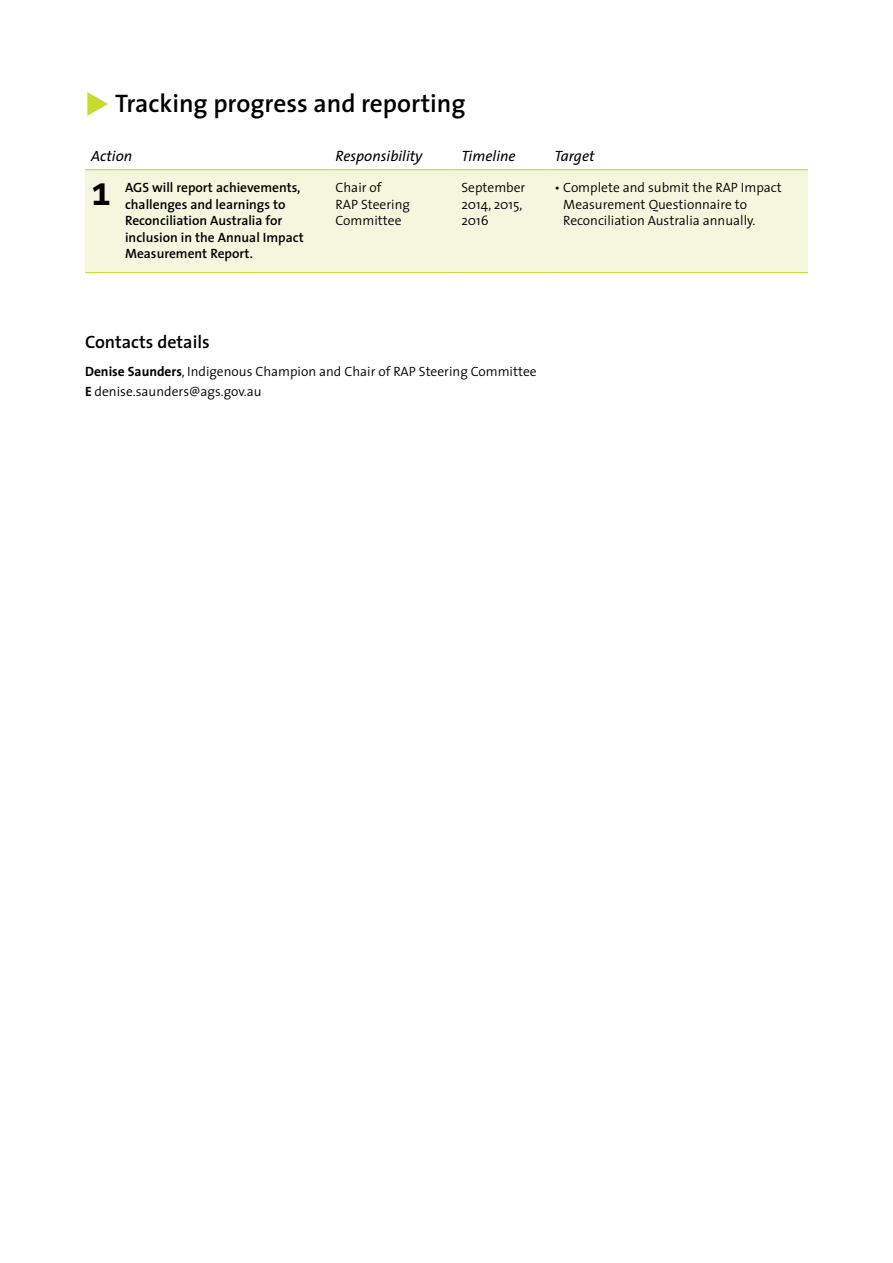
<style>
.page{position:relative;width:893px;height:1263px;background:#fff}
.page>*{position:absolute;margin:0;border:0;box-sizing:border-box;transform-origin:0 0}
.t1{font:700 36px "The Serif Office";color:#000}
.t2{font:600 25.5px "The Sans";color:#000}
.t3{font:600 18px "The Sans";color:#000}
.t4{font:italic 15px "The Sans";color:#000}
.t5{font:300 13.5px/16.5px "The Sans";color:#000}
.t6{font:600 13.5px/16.5px "The Sans";color:#000}
.s1{color:#c8da2b}
.s2{font-weight:700}
</style>
<div class="page">
<div style="left:85px;top:170px;width:723px;height:102px;background:#f4f7de"></div>
<hr style="left:85px;top:169px;width:34px;height:1px;background:#c8da2b">
<hr style="left:119px;top:169px;width:211px;height:1px;background:#c8da2b">
<hr style="left:330px;top:169px;width:119px;height:1px;background:#c8da2b">
<hr style="left:449px;top:169px;width:100px;height:1px;background:#c8da2b">
<hr style="left:549px;top:169px;width:259px;height:1px;background:#c8da2b">
<hr style="left:85px;top:272px;width:34px;height:1px;background:#c8da2b">
<hr style="left:119px;top:272px;width:211px;height:1px;background:#c8da2b">
<hr style="left:330px;top:272px;width:119px;height:1px;background:#c8da2b">
<hr style="left:449px;top:272px;width:100px;height:1px;background:#c8da2b">
<hr style="left:549px;top:272px;width:259px;height:1px;background:#c8da2b">
<h2 class="t2" style="left:85px;top:82px;width:382px"><span class="s1">◆</span> Tracking progress and reporting</h2>
<p class="t4" style="left:91px;top:144px;width:43px">Action</p>
<p class="t4" style="left:336px;top:144px;width:89px">Responsibility</p>
<p class="t4" style="left:461px;top:144px;width:56px">Timeline</p>
<p class="t4" style="left:554px;top:144px;width:42px">Target</p>
<h1 class="t1" style="left:91px;top:169px;width:21px">1</h1>
<p class="t6" style="left:125px;top:179px;width:180px">AGS will report achievements, challenges and learnings to<br>Reconciliation Australia for inclusion in the Annual Impact<br>Measurement Report.</p>
<p class="t5" style="left:336px;top:179px;width:76px">Chair of<br>RAP Steering<br>Committee</p>
<p class="t5" style="left:461px;top:179px;width:66px">September<br>2014, 2015,<br>2016</p>
<p class="t5" style="left:563px;top:179px;width:220px;text-indent:-9px">• Complete and submit the RAP Impact<br>Measurement Questionnaire to<br>Reconciliation Australia annually.</p>
<h3 class="t3" style="left:85px;top:327px;width:126px">Contacts details</h3>
<p class="t5" style="left:85px;top:362px;width:453px;line-height:19.5px"><span class="s2">Denise Saunders</span>, Indigenous Champion and Chair of RAP Steering Committee<br><span class="s2">E</span> denise.saunders@ags.gov.au</p>
</div>
